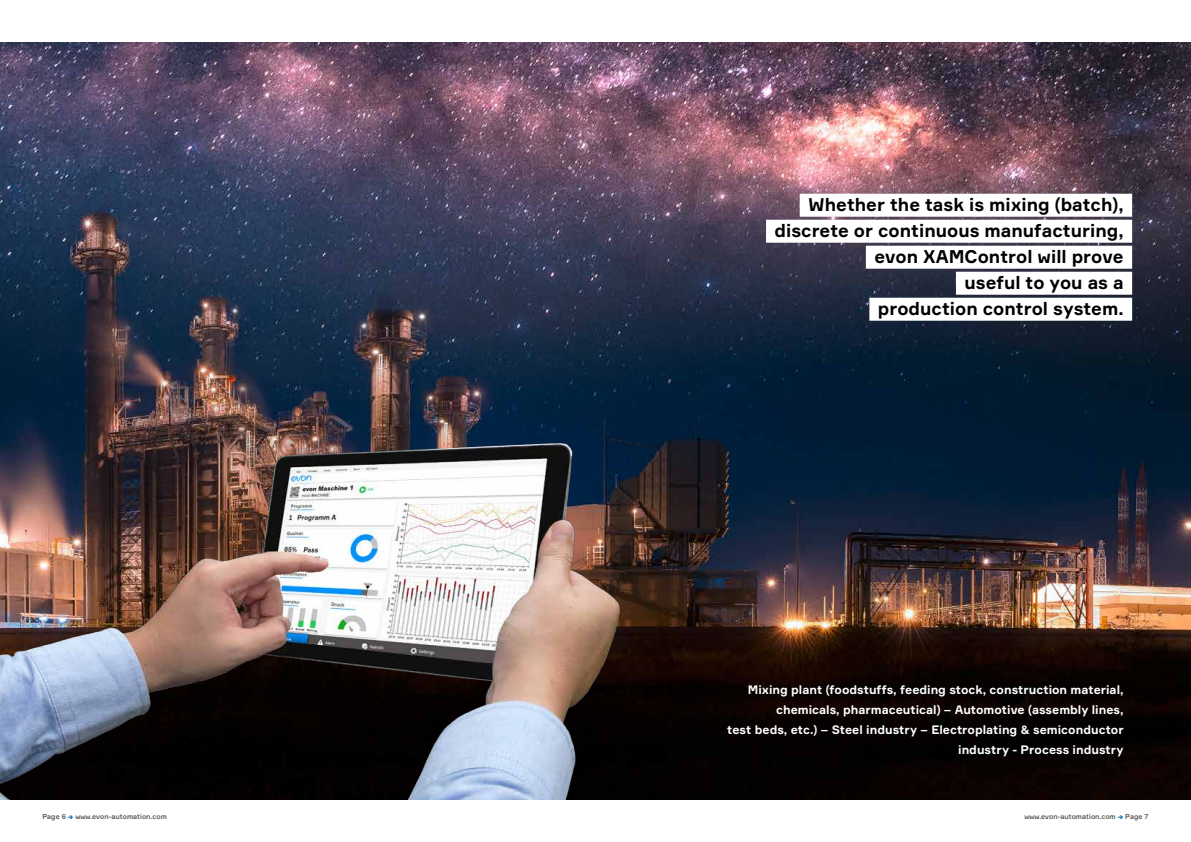
<style>
.page{position:relative;width:1191px;height:842px;background:#fff}
.page>*{position:absolute;margin:0;border:0;box-sizing:border-box;transform-origin:0 0}
.t1{font:700 18px/26px "Formular";color:#000;text-align:right}
.t2{font:700 12px/20px "Formular";color:#fff;text-align:right}
.t3{font:500 7px "Formular";color:#494948}
.s1{font-weight:900;color:#0071bb}
</style>
<div class="page">
<img style="left:0;top:42px;width:1191px;height:757px">
<div style="left:799px;top:194px;width:333px;height:23px;background:#fff"></div>
<div style="left:766px;top:220px;width:366px;height:23px;background:#fff"></div>
<div style="left:866px;top:246px;width:266px;height:23px;background:#fff"></div>
<div style="left:956px;top:272px;width:176px;height:23px;background:#fff"></div>
<div style="left:869px;top:298px;width:263px;height:23px;background:#fff"></div>
<img style="left:0;top:421px;width:687px;height:379px">
<h1 class="t1" style="left:774px;top:191px;width:350px">Whether the task is mixing (batch), discrete or continuous manufacturing, evon XAMControl will prove<br>useful to you as a<br>production control system.</h1>
<p class="t2" style="left:727px;top:679px;width:398px">Mixing plant (foodstuffs, feeding stock, construction material, chemicals, pharmaceutical) – Automotive (assembly lines,<br>test beds, etc.) – Steel industry – Electroplating &amp; semiconductor industry - Process industry</p>
<p class="t3" style="left:43px;top:812px;width:126px">Page 6 <span class="s1">→</span> www.evon-automation.com</p>
<p class="t3" style="left:1024px;top:812px;width:125px">www.evon-automation.com <span class="s1">→</span> Page 7</p>
</div>
